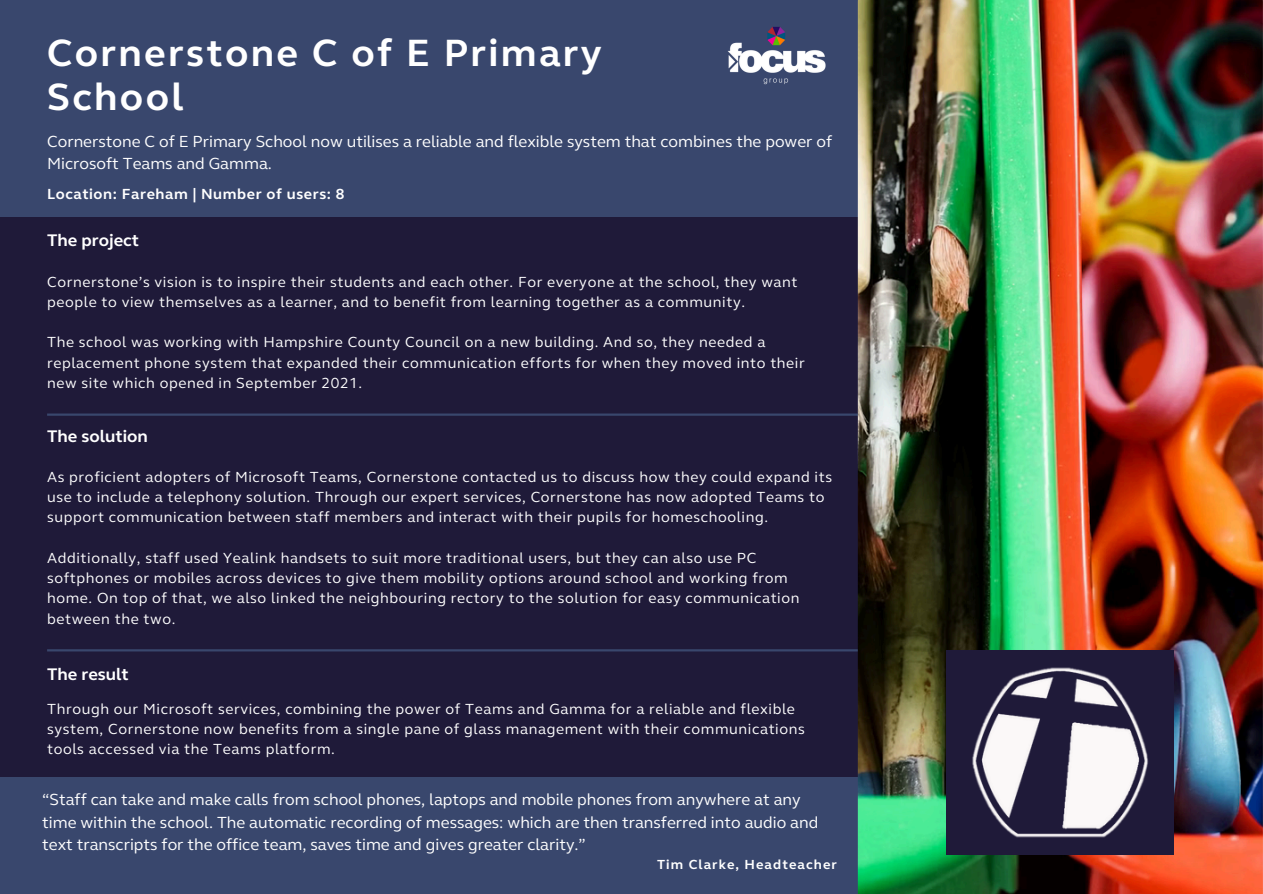
<style>
.page{position:relative;width:1263px;height:894px;background:#fff}
.page>*{position:absolute;margin:0;border:0;box-sizing:border-box;transform-origin:0 0}
.t1{font:700 39px/43.8px "FS Elliot Web";letter-spacing:.06em;color:#fff}
.t2{font:700 17.25px "FS Elliot Web";color:#fff}
.t3{font:16.5px/22.5px "FS Elliot Web";color:#fff}
.t4{font:15px/20.2px "FS Elliot Web";letter-spacing:.04em;color:#fff}
.t5{font:700 15px "FS Elliot Web";letter-spacing:.04em;color:#fff}
.t6{font:700 13.5px "FS Elliot Web";letter-spacing:.08em;color:#fff}
</style>
<div class="page">
<div style="left:0;top:0;width:913px;height:804px;background:#1f1a39"></div>
<div style="left:0;top:0;width:913px;height:216px;background:#39476d"></div>
<div style="left:0;top:777px;width:913px;height:116px;background:#39476d"></div>
<hr style="left:47px;top:413px;width:857px;height:2px;background:#39476d">
<hr style="left:47px;top:649px;width:857px;height:2px;background:#39476d">
<img style="left:858px;top:0;width:405px;height:893px">
<div style="left:947px;top:650px;width:227px;height:205px;background:#1f1a39"></div>
<img style="left:728px;top:27px;width:98px;height:58px">
<img style="left:972px;top:667px;width:177px;height:171px">
<h3 class="t1" style="left:47px;top:31px;width:556px">Cornerstone C of E Primary<br>School</h3>
<p class="t3" style="left:47px;top:130px;width:787px">Cornerstone C of E Primary School now utilises a reliable and flexible system that combines the power of<br>Microsoft Teams and Gamma.</p>
<p class="t5" style="left:47px;top:185px;width:299px">Location: Fareham | Number of users: 8</p>
<p class="t2" style="left:47px;top:230px;width:93px">The project</p>
<p class="t4" style="left:47px;top:271px;width:752px">Cornerstone’s vision is to inspire their students and each other. For everyone at the school, they want people to view themselves as a learner, and to benefit from learning together as a community.</p>
<h2 class="t4" style="left:47px;top:332px;width:759px">The school was working with Hampshire County Council on a new building. And so, they needed a replacement phone system that expanded their communication efforts for when they moved into their new site which opened in September 2021.</h2>
<p class="t2" style="left:47px;top:425px;width:102px">The solution</p>
<h4 class="t4" style="left:47px;top:466px;width:786px">As proficient adopters of Microsoft Teams, Cornerstone contacted us to discuss how they could expand its use to include a telephony solution. Through our expert services, Cornerstone has now adopted Teams to support communication between staff members and interact with their pupils for homeschooling.</h4>
<h2 class="t4" style="left:47px;top:547px;width:754px">Additionally, staff used Yealink handsets to suit more traditional users, but they can also use PC softphones or mobiles across devices to give them mobility options around school and working from home. On top of that, we also linked the neighbouring rectory to the solution for easy communication between the two.</h2>
<p class="t2" style="left:47px;top:664px;width:83px">The result</p>
<p class="t4" style="left:47px;top:698px;width:759px">Through our Microsoft services, combining the power of Teams and Gamma for a reliable and flexible system, Cornerstone now benefits from a single pane of glass management with their communications tools accessed via the Teams platform.</p>
<p class="t3" style="left:42px;top:788px;width:778px">“Staff can take and make calls from school phones, laptops and mobile phones from anywhere at any time within the school. The automatic recording of messages: which are then transferred into audio and text transcripts for the office team, saves time and gives greater clarity.”</p>
<h2 class="t6" style="left:657px;top:855px;width:181px">Tim Clarke, Headteacher</h2>
</div>
